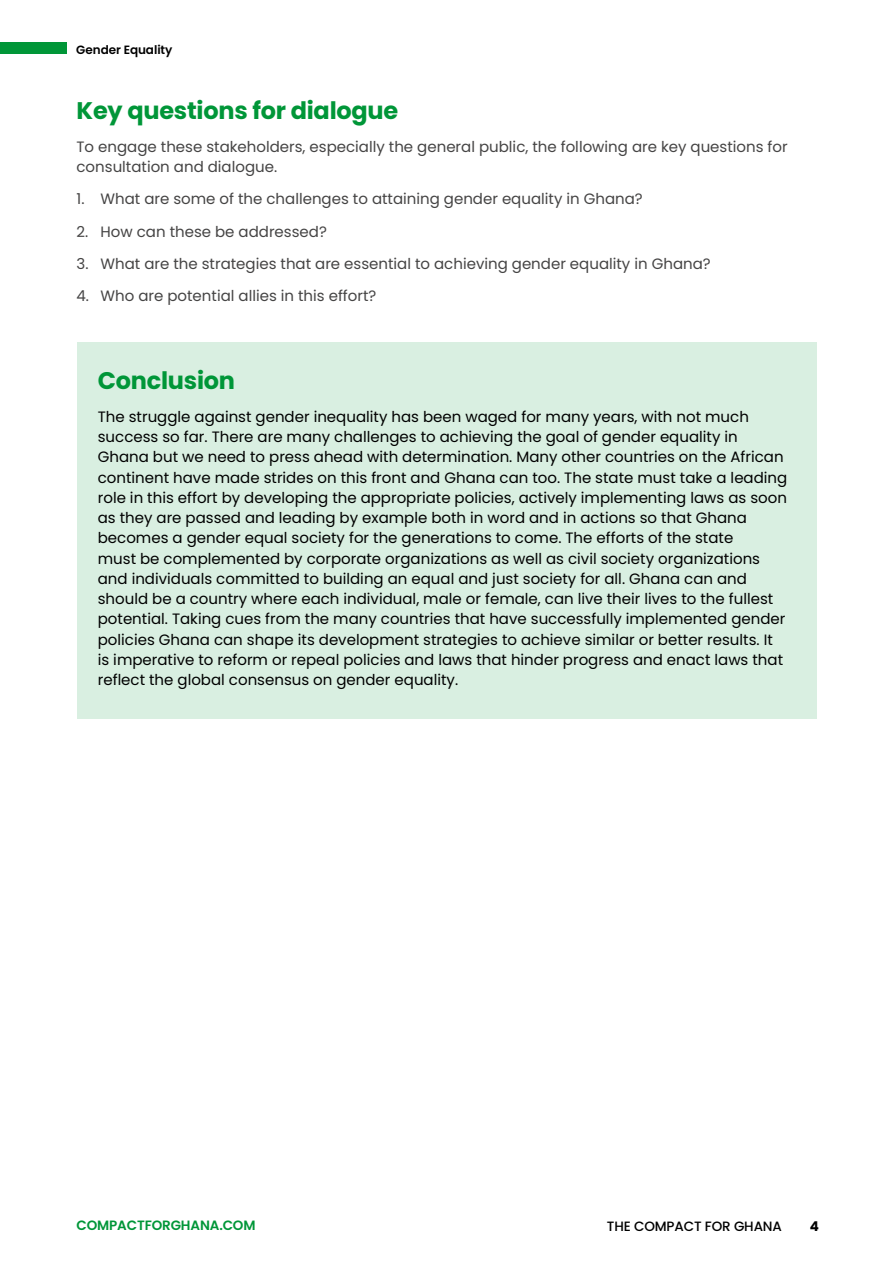
<style>
.page{position:relative;width:893px;height:1263px;background:#fff}
.page>*{position:absolute;margin:0;border:0;box-sizing:border-box;transform-origin:0 0}
.t1{font:700 24px "Poppins";letter-spacing:-.01em;color:#009638}
.body_10pt{font:15px/20.2px "Poppins";color:#000}
.body_10pt-2{font:15px/20.2px "Poppins";color:#454444}
.t2{font:600 13.5px "Poppins";letter-spacing:-.01em;color:#009638}
.t3{font:500 13.5px "Poppins";letter-spacing:-.01em;color:#000}
.t4{font:700 13.5px "Poppins";color:#000}
.t5{font:600 12px "Poppins";letter-spacing:-.005em;color:#000}
</style>
<div class="page">
<div style="left:0;top:42px;width:66px;height:12px;background:#009638"></div>
<div style="left:77px;top:342px;width:739px;height:377px;background:#d9efe1"></div>
<p class="t5" style="left:76px;top:43px;width:98px">Gender Equality</p>
<h2 class="t1" style="left:77px;top:96px;width:323px">Key questions for dialogue</h2>
<p class="body_10pt-2" style="left:77px;top:136px;width:713px">To engage these stakeholders, especially the general public, the following are key questions for consultation and dialogue.</p>
<p class="body_10pt-2" style="left:77px;top:189px;width:568px">1. What are some of the challenges to attaining gender equality in Ghana?</p>
<p class="body_10pt-2" style="left:77px;top:221px;width:252px">2. How can these be addressed?</p>
<p class="body_10pt-2" style="left:77px;top:253px;width:636px">3. What are the strategies that are essential to achieving gender equality in Ghana?</p>
<p class="body_10pt-2" style="left:77px;top:286px;width:301px">4. Who are potential allies in this effort?</p>
<h2 class="t1" style="left:98px;top:366px;width:139px">Conclusion</h2>
<p class="body_10pt" style="left:98px;top:406px;width:691px">The struggle against gender inequality has been waged for many years, with not much success so far. There are many challenges to achieving the goal of gender equality in Ghana but we need to press ahead with determination. Many other countries on the African continent have made strides on this front and Ghana can too. The state must take a leading role in this effort by developing the appropriate policies, actively implementing laws as soon as they are passed and leading by example both in word and in actions so that Ghana becomes a gender equal society for the generations to come. The efforts of the state<br>must be complemented by corporate organizations as well as civil society organizations and individuals committed to building an equal and just society for all. Ghana can and should be a country where each individual, male or female, can live their lives to the fullest potential. Taking cues from the many countries that have successfully implemented gender policies Ghana can shape its development strategies to achieve similar or better results. It is imperative to reform or repeal policies and laws that hinder progress and enact laws that reflect the global consensus on gender equality.</p>
<p class="t2" style="left:77px;top:1218px;width:181px">COMPACTFORGHANA.COM</p>
<p class="t3" style="left:607px;top:1219px;width:177px">THE COMPACT FOR GHANA</p>
<p class="t4" style="left:810px;top:1219px;width:11px">4</p>
</div>
